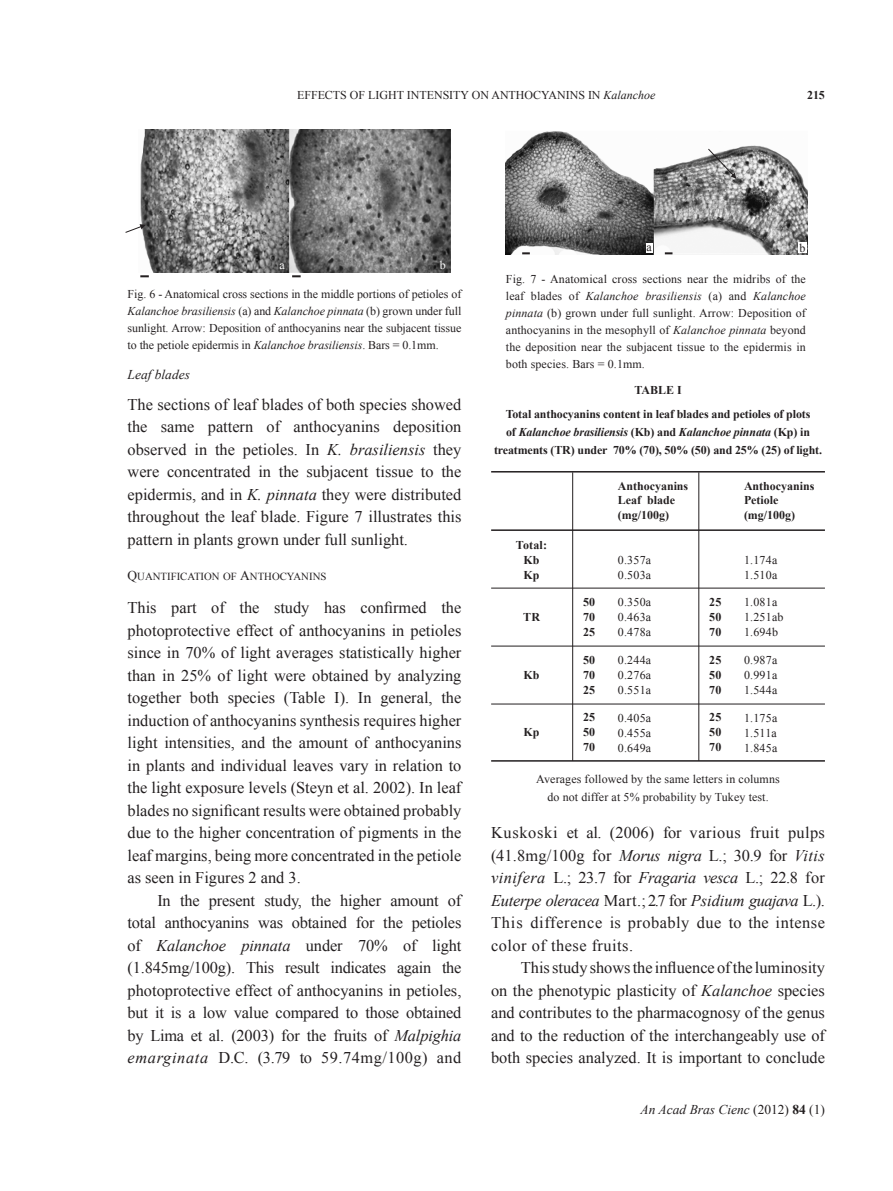
<style>
.page{position:relative;width:893px;height:1191px;background:#fff}
.page>*{position:absolute;margin:0;border:0;box-sizing:border-box;transform-origin:0 0}
.massa_texto{font:16.35px/22.5px "Times New Roman";color:#231f20;text-align:justify}
.subtitulos_2{font:italic 13.5px "Times New Roman";color:#231f20}
.legenda{font:12px/17px "Times New Roman";letter-spacing:.01em;color:#231f20;text-align:justify}
.legenda-2{font:700 12px/18px "Times New Roman";color:#231f20;text-align:center}
.legenda-3{font:12px "Times New Roman";color:#fff}
.subtitulos_2-2{font:10.8px "Times New Roman";color:#231f20}
.s1{font-style:italic}
.s2{font-size:13.5px}
.s3{font-style:normal}
.s4{font-weight:700;font-style:normal}
</style>
<div class="page">
<img style="left:506px;top:131px;width:302px;height:123px">
<img style="left:140px;top:129px;width:311px;height:144px">
<hr style="left:491px;top:471px;width:334px;height:1px;background:#231f20">
<hr style="left:491px;top:529px;width:334px;height:2px;background:#231f20">
<hr style="left:491px;top:588px;width:334px;height:1px;background:#231f20">
<hr style="left:491px;top:645px;width:334px;height:1px;background:#231f20">
<hr style="left:572px;top:472px;width:1px;height:289px;background:#231f20">
<hr style="left:698px;top:472px;width:1px;height:289px;background:#231f20">
<hr style="left:491px;top:703px;width:334px;height:1px;background:#231f20">
<hr style="left:491px;top:760px;width:334px;height:1px;background:#231f20">
<svg style="left:140px;top:275px;width:9px;height:2px"></svg>
<svg style="left:292px;top:275px;width:9px;height:2px"></svg>
<svg style="left:522px;top:252px;width:8px;height:2px"></svg>
<svg style="left:665px;top:252px;width:7px;height:2px"></svg>
<svg style="left:125px;top:224px;width:21px;height:9px"></svg>
<svg style="left:707px;top:148px;width:29px;height:31px"></svg>
<div style="left:798px;top:243px;width:8px;height:10px;background:#fff"></div>
<div style="left:646px;top:243px;width:6px;height:9px;background:#fff"></div>
<p class="legenda" style="left:297px;top:86px;width:360px">EFFECTS OF LIGHT INTENSITY ON ANTHOCYANINS IN <span class="s1">Kalanchoe</span></p>
<p class="legenda-2" style="left:807px;top:85px;width:19px">215</p>
<p class="legenda-3" style="left:279px;top:257px;width:7px">a</p>
<p class="legenda-3" style="left:440px;top:257px;width:7px">b</p>
<p class="legenda" style="left:128px;top:286px;width:335px">Fig. 6 - Anatomical cross sections in the middle portions of petioles of <span class="s1">Kalanchoe brasiliensis</span> (a) and <span class="s1">Kalanchoe pinnata</span> (b) grown under full sunlight. Arrow: Deposition of anthocyanins near the subjacent tissue to the petiole epidermis in <span class="s1">Kalanchoe brasiliensis</span>. Bars = 0.1mm.</p>
<p class="subtitulos_2" style="left:128px;top:365px;width:64px">Leaf blades</p>
<p class="massa_texto" style="left:128px;top:393px;width:335px">The sections of leaf blades of both species showed the same pattern of anthocyanins deposition observed in the petioles. In <span class="s1">K. brasiliensis</span> they were concentrated in the subjacent tissue to the epidermis, and in <span class="s1">K. pinnata</span> they were distributed throughout the leaf blade. Figure 7 illustrates this pattern in plants grown under full sunlight.</p>
<p class="subtitulos_2-2" style="left:128px;top:569px;width:200px"><span class="s2">Q</span>UANTIFICATION OF <span class="s2">A</span>NTHOCYANINS</p>
<p class="massa_texto" style="left:128px;top:596px;width:335px">This part of the study has confirmed the photoprotective effect of anthocyanins in petioles since in 70% of light averages statistically higher than in 25% of light were obtained by analyzing together both species (Table I). In general, the induction of anthocyanins synthesis requires higher light intensities, and the amount of anthocyanins in plants and individual leaves vary in relation to the light exposure levels (Steyn et al. 2002). In leaf blades no significant results were obtained probably due to the higher concentration of pigments in the leaf margins, being more concentrated in the petiole as seen in Figures 2 and 3.</p>
<p class="massa_texto" style="left:128px;top:889px;width:335px;text-indent:30px">In the present study, the higher amount of total anthocyanins was obtained for the petioles of <span class="s1">Kalanchoe pinnata</span> under 70% of light (1.845mg/100g). This result indicates again the photoprotective effect of anthocyanins in petioles, but it is a low value compared to those obtained by Lima et al. (2003) for the fruits of <span class="s1">Malpighia emarginata</span> D.C. (3.79 to 59.74mg/100g) and</p>
<p class="legenda" style="left:646px;top:238px;width:7px">a</p>
<p class="legenda" style="left:799px;top:239px;width:7px">b</p>
<p class="legenda" style="left:506px;top:270px;width:301px">Fig. 7 - Anatomical cross sections near the midribs of the leaf blades of <span class="s1">Kalanchoe brasiliensis</span> (a) and <span class="s1">Kalanchoe pinnata</span> (b) grown under full sunlight. Arrow: Deposition of anthocyanins in the mesophyll of <span class="s1">Kalanchoe pinnata</span> beyond the deposition near the subjacent tissue to the epidermis in both species. Bars = 0.1mm.</p>
<p class="legenda-2" style="left:634px;top:380px;width:49px">TABLE I</p>
<p class="legenda-2" style="left:494px;top:405px;width:330px">Total anthocyanins content in leaf blades and petioles of plots<br>of <span class="s1">Kalanchoe brasiliensis</span> (Kb) and <span class="s1">Kalanchoe pinnata</span> (Kp) in treatments (TR) under 70% (70), 50% (50) and 25% (25) of light.</p>
<p class="legenda-2" style="left:618px;top:477px;width:72px">Anthocyanins</p>
<p class="legenda-2" style="left:618px;top:491px;width:59px">Leaf blade</p>
<p class="legenda-2" style="left:618px;top:505px;width:53px">(mg/100g)</p>
<p class="legenda-2" style="left:744px;top:477px;width:72px">Anthocyanins</p>
<p class="legenda-2" style="left:744px;top:491px;width:36px">Petiole</p>
<p class="legenda-2" style="left:744px;top:505px;width:53px">(mg/100g)</p>
<p class="legenda-2" style="left:516px;top:535px;width:33px">Total:</p>
<p class="legenda-2" style="left:523px;top:550px;width:18px">Kb</p>
<p class="legenda-2" style="left:523px;top:565px;width:18px">Kp</p>
<p class="legenda-2" style="left:523px;top:607px;width:18px">TR</p>
<p class="legenda-2" style="left:523px;top:666px;width:18px">Kb</p>
<p class="legenda-2" style="left:583px;top:592px;width:14px">50</p>
<p class="legenda-2" style="left:583px;top:607px;width:14px">70</p>
<p class="legenda-2" style="left:583px;top:622px;width:14px">25</p>
<p class="legenda-2" style="left:583px;top:651px;width:14px">50</p>
<p class="legenda-2" style="left:583px;top:666px;width:14px">70</p>
<p class="legenda-2" style="left:583px;top:681px;width:14px">25</p>
<p class="legenda" style="left:618px;top:551px;width:35px">0.357a</p>
<p class="legenda" style="left:618px;top:566px;width:35px">0.503a</p>
<p class="legenda" style="left:618px;top:593px;width:35px">0.350a</p>
<p class="legenda" style="left:618px;top:608px;width:35px">0.463a</p>
<p class="legenda" style="left:618px;top:623px;width:35px">0.478a</p>
<p class="legenda" style="left:618px;top:651px;width:35px">0.244a</p>
<p class="legenda" style="left:618px;top:666px;width:35px">0.276a</p>
<p class="legenda" style="left:618px;top:681px;width:35px">0.551a</p>
<p class="legenda-2" style="left:709px;top:592px;width:14px">25</p>
<p class="legenda-2" style="left:709px;top:607px;width:14px">50</p>
<p class="legenda-2" style="left:709px;top:622px;width:14px">70</p>
<p class="legenda-2" style="left:709px;top:651px;width:14px">25</p>
<p class="legenda-2" style="left:709px;top:666px;width:14px">50</p>
<p class="legenda-2" style="left:709px;top:681px;width:14px">70</p>
<p class="legenda" style="left:744px;top:551px;width:35px">1.174a</p>
<p class="legenda" style="left:744px;top:566px;width:35px">1.510a</p>
<p class="legenda" style="left:744px;top:593px;width:35px">1.081a</p>
<p class="legenda" style="left:744px;top:608px;width:41px">1.251ab</p>
<p class="legenda" style="left:744px;top:623px;width:36px">1.694b</p>
<p class="legenda" style="left:744px;top:651px;width:35px">0.987a</p>
<p class="legenda" style="left:744px;top:666px;width:35px">0.991a</p>
<p class="legenda" style="left:744px;top:681px;width:35px">1.544a</p>
<p class="legenda-2" style="left:583px;top:708px;width:14px">25</p>
<p class="legenda-2" style="left:583px;top:723px;width:14px">50</p>
<p class="legenda-2" style="left:583px;top:738px;width:14px">70</p>
<p class="legenda-2" style="left:709px;top:708px;width:14px">25</p>
<p class="legenda-2" style="left:709px;top:723px;width:14px">50</p>
<p class="legenda-2" style="left:709px;top:738px;width:14px">70</p>
<p class="legenda" style="left:618px;top:709px;width:35px">0.405a</p>
<p class="legenda" style="left:618px;top:724px;width:35px">0.455a</p>
<p class="legenda" style="left:618px;top:739px;width:35px">0.649a</p>
<p class="legenda" style="left:744px;top:709px;width:35px">1.175a</p>
<p class="legenda" style="left:744px;top:724px;width:34px">1.511a</p>
<p class="legenda" style="left:744px;top:739px;width:35px">1.845a</p>
<p class="legenda-2" style="left:523px;top:723px;width:18px">Kp</p>
<p class="legenda" style="left:536px;top:770px;width:245px;line-height:18px;text-align:center">Averages followed by the same letters in columns do not differ at 5% probability by Tukey test.</p>
<p class="massa_texto" style="left:491px;top:821px;width:335px">Kuskoski et al. (2006) for various fruit pulps (41.8mg/100g for <span class="s1">Morus nigra</span> L.; 30.9 for <span class="s1">Vitis vinifera</span> L.; 23.7 for <span class="s1">Fragaria vesca</span> L.; 22.8 for <span class="s1">Euterpe oleracea</span> Mart.; 2.7 for <span class="s1">Psidium guajava</span> L.).<br>This difference is probably due to the intense color of these fruits.</p>
<p class="massa_texto" style="left:491px;top:956px;width:335px;text-indent:30px">This study shows the influence of the luminosity on the phenotypic plasticity of <span class="s1">Kalanchoe</span> species and contributes to the pharmacognosy of the genus and to the reduction of the interchangeably use of both species analyzed. It is important to conclude</p>
<p class="subtitulos_2" style="left:641px;top:1100px;width:186px">An Acad Bras Cienc <span class="s3">(2012)</span> <span class="s4">84</span> <span class="s3">(1)</span></p>
</div>
